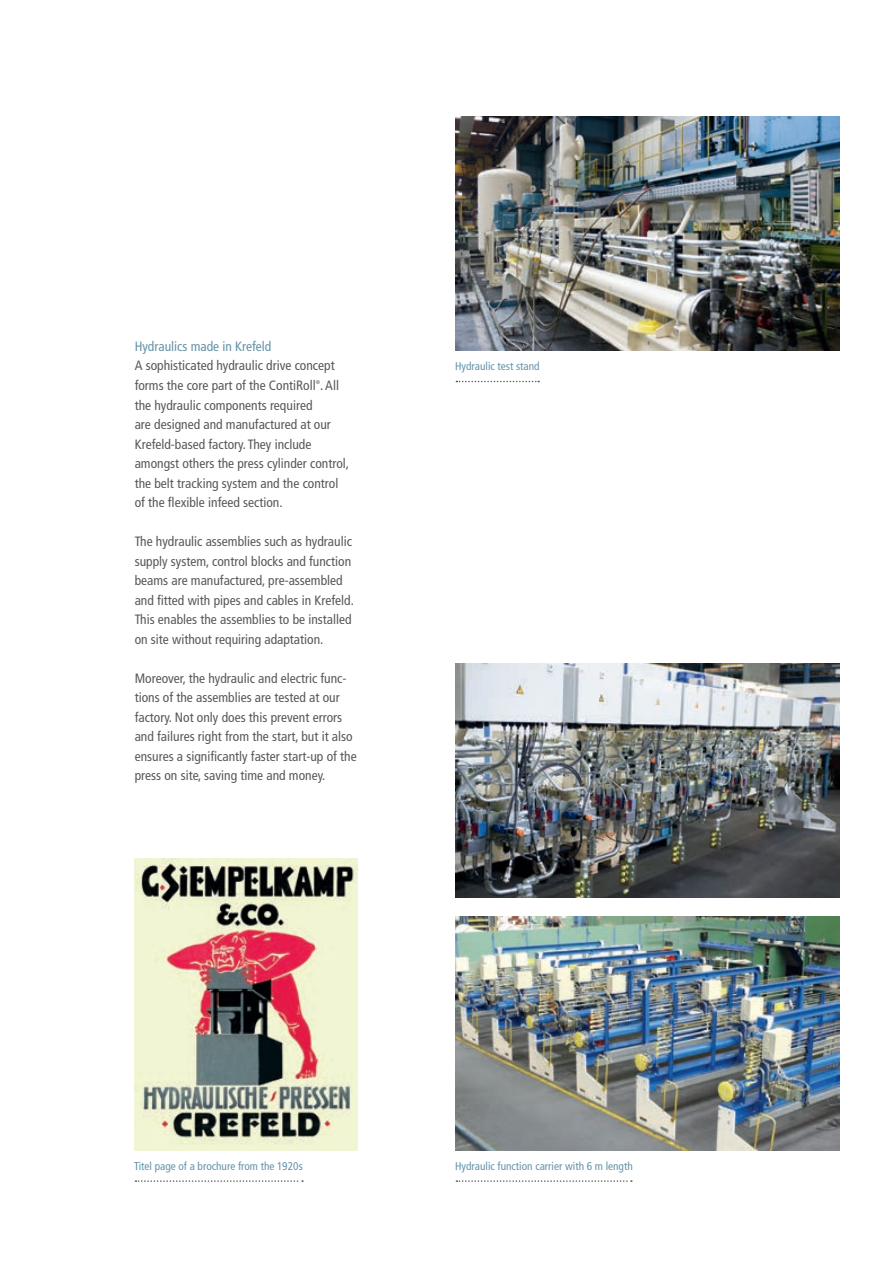
<style>
.page{position:relative;width:894px;height:1266px;background:#fff}
.page>*{position:absolute;margin:0;border:0;box-sizing:border-box;transform-origin:0 0}
.t1{font:condensed 13.5px/19.5px "Frutiger";color:#57585a}
.t2{font:condensed 13.5px "Frutiger";color:#6493a8}
.t3{font:condensed 11.25px "Frutiger";color:#6493a8}
.t4{font:condensed 5.4px "Frutiger";color:#57585a}
</style>
<div class="page">
<svg style="left:456px;top:381px;width:83px;height:1px"></svg>
<svg style="left:456px;top:1180px;width:175px;height:1px"></svg>
<img style="left:135px;top:858px;width:223px;height:292px">
<svg style="left:135px;top:1180px;width:168px;height:1px"></svg>
<img style="left:455px;top:916px;width:384px;height:234px">
<img style="left:455px;top:663px;width:384px;height:234px">
<img style="left:455px;top:117px;width:384px;height:234px">
<p class="t2" style="left:135px;top:341px;width:138px">Hydraulics made in Krefeld</p>
<p class="t1" style="left:135px;top:357px;width:206px">A sophisticated hydraulic drive concept forms the core part of the ContiRoll . All</p>
<p class="t4" style="left:316px;top:380px;width:6px">®</p>
<p class="t1" style="left:135px;top:396px;width:216px">the hydraulic components required<br>are designed and manufactured at our Krefeld-based factory. They include amongst others the press cylinder control, the belt tracking system and the control of the flexible infeed section.</p>
<p class="t1" style="left:135px;top:532px;width:221px">The hydraulic assemblies such as hydraulic supply system, control blocks and function beams are manufactured, pre-assembled and fitted with pipes and cables in Krefeld.<br>This enables the assemblies to be installed on site without requiring adaptation.</p>
<p class="t1" style="left:135px;top:669px;width:223px">Moreover, the hydraulic and electric func&shy;tions of the assemblies are tested at our factory. Not only does this prevent errors and failures right from the start, but it also ensures a significantly faster start-up of the press on site, saving time and money.</p>
<p class="t3" style="left:455px;top:362px;width:86px">Hydraulic test stand</p>
<p class="t3" style="left:134px;top:1161px;width:170px">Titel page of a brochure from the 1920s</p>
<p class="t3" style="left:455px;top:1161px;width:179px">Hydraulic function carrier with 6 m length</p>
</div>
